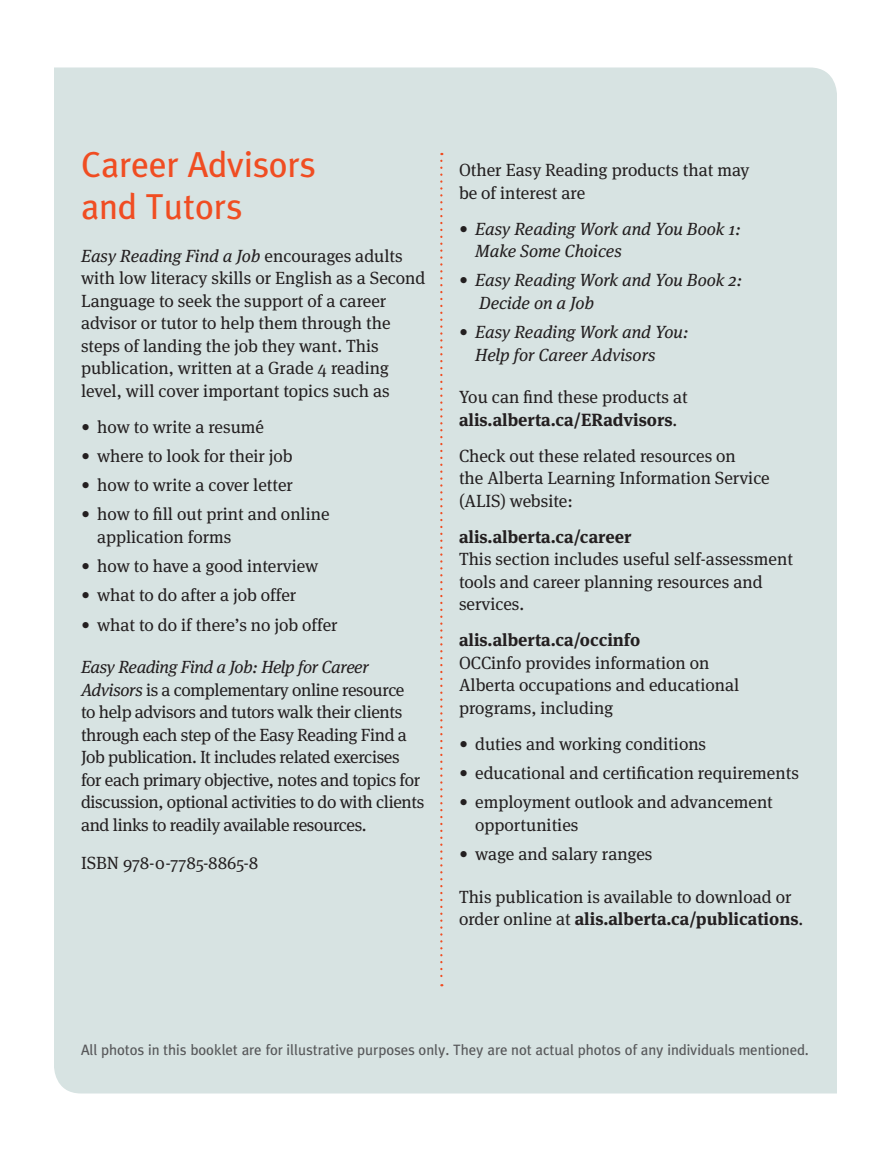
<style>
.page{position:relative;width:891px;height:1161px;background:#fff}
.page>*{position:absolute;margin:0;border:0;box-sizing:border-box;transform-origin:0 0}
.B_Head{font:36px/42px "Meta";color:#f04d22}
.Body{font:17.7px/22.5px "Meta Serif";color:#231f20}
.Body-2{font:17.7px/22.5px "Meta Serif";letter-spacing:-.02em;color:#231f20}
.t1{font:italic 17.7px/22.5px "Meta Serif";color:#231f20}
.Callout_Body{font:15px "Meta";color:#57585a}
.s1{font-style:italic}
.s2{font-style:normal}
.s3{font-weight:700}
</style>
<div class="page">
<div style="left:54px;top:68px;width:783px;height:1026px;background:#d7e3e2"></div>
<svg style="left:440px;top:161px;width:2px;height:825px;background:#dcbfb4"></svg>
<p class="B_Head" style="left:81px;top:143px;width:236px">Career Advisors and Tutors</p>
<p class="Body" style="left:81px;top:242px;width:346px"><span class="s1">Easy Reading Find a Job</span> encourages adults with low literacy skills or English as a Second Language to seek the support of a career advisor or tutor to help them through the steps of landing the job they want. This publication, written at a Grade 4 reading level, will cover important topics such as</p>
<p class="Body" style="left:81px;top:413px;width:185px">• how to write a resumé</p>
<p class="Body" style="left:81px;top:443px;width:213px">• where to look for their job</p>
<p class="Body" style="left:81px;top:472px;width:213px">• how to write a cover letter</p>
<p class="Body" style="left:97px;top:501px;width:234px;text-indent:-16px">• how to fill out print and online application forms</p>
<p class="Body" style="left:81px;top:553px;width:239px">• how to have a good interview</p>
<p class="Body" style="left:81px;top:582px;width:217px">• what to do after a job offer</p>
<p class="Body" style="left:81px;top:611px;width:258px">• what to do if there’s no job offer</p>
<p class="Body-2" style="left:81px;top:654px;width:345px"><span class="s1">Easy Reading Find a Job: Help for Career Advisors</span> is a complementary online resource<br>to help advisors and tutors walk their clients through each step of the Easy Reading Find a Job publication. It includes related exercises for each primary objective, notes and topics for discussion, optional activities to do with clients and links to readily available resources.</p>
<p class="Body" style="left:81px;top:850px;width:179px">ISBN 978-0-7785-8865-8</p>
<p class="Body" style="left:459px;top:157px;width:292px">Other Easy Reading products that may be of interest are</p>
<p class="t1" style="left:475px;top:215px;width:268px;text-indent:-16px"><span class="s2">•</span> Easy Reading Work and You Book 1:<br>Make Some Choices</p>
<p class="t1" style="left:479px;top:267px;width:265px;text-indent:-20px"><span class="s2">•</span> Easy Reading Work and You Book 2:<br>Decide on a Job</p>
<p class="t1" style="left:475px;top:319px;width:215px;text-indent:-16px"><span class="s2">•</span> Easy Reading Work and You:<br>Help for Career Advisors</p>
<p class="Body" style="left:459px;top:384px;width:230px">You can find these products at <span class="s3">alis.alberta.ca/ERadvisors</span>.</p>
<p class="Body" style="left:459px;top:443px;width:312px">Check out these related resources on<br>the Alberta Learning Information Service (ALIS) website:</p>
<p class="Body" style="left:459px;top:524px;width:335px"><span class="s3">alis.alberta.ca/career<br></span>This section includes useful self-assessment tools and career planning resources and services.</p>
<p class="Body" style="left:459px;top:627px;width:282px"><span class="s3">alis.alberta.ca/occinfo<br></span>OCCinfo provides information on<br>Alberta occupations and educational programs, including</p>
<p class="Body" style="left:459px;top:731px;width:249px">• duties and working conditions</p>
<p class="Body" style="left:459px;top:760px;width:341px">• educational and certification requirements</p>
<p class="Body" style="left:475px;top:789px;width:299px;text-indent:-16px">• employment outlook and advancement opportunities</p>
<p class="Body" style="left:459px;top:841px;width:195px">• wage and salary ranges</p>
<p class="Body" style="left:459px;top:884px;width:346px">This publication is available to download or order online at <span class="s3">alis.alberta.ca/publications</span>.</p>
<p class="Callout_Body" style="left:81px;top:1041px;width:729px">All photos in this booklet are for illustrative purposes only. They are not actual photos of any individuals mentioned.</p>
</div>
